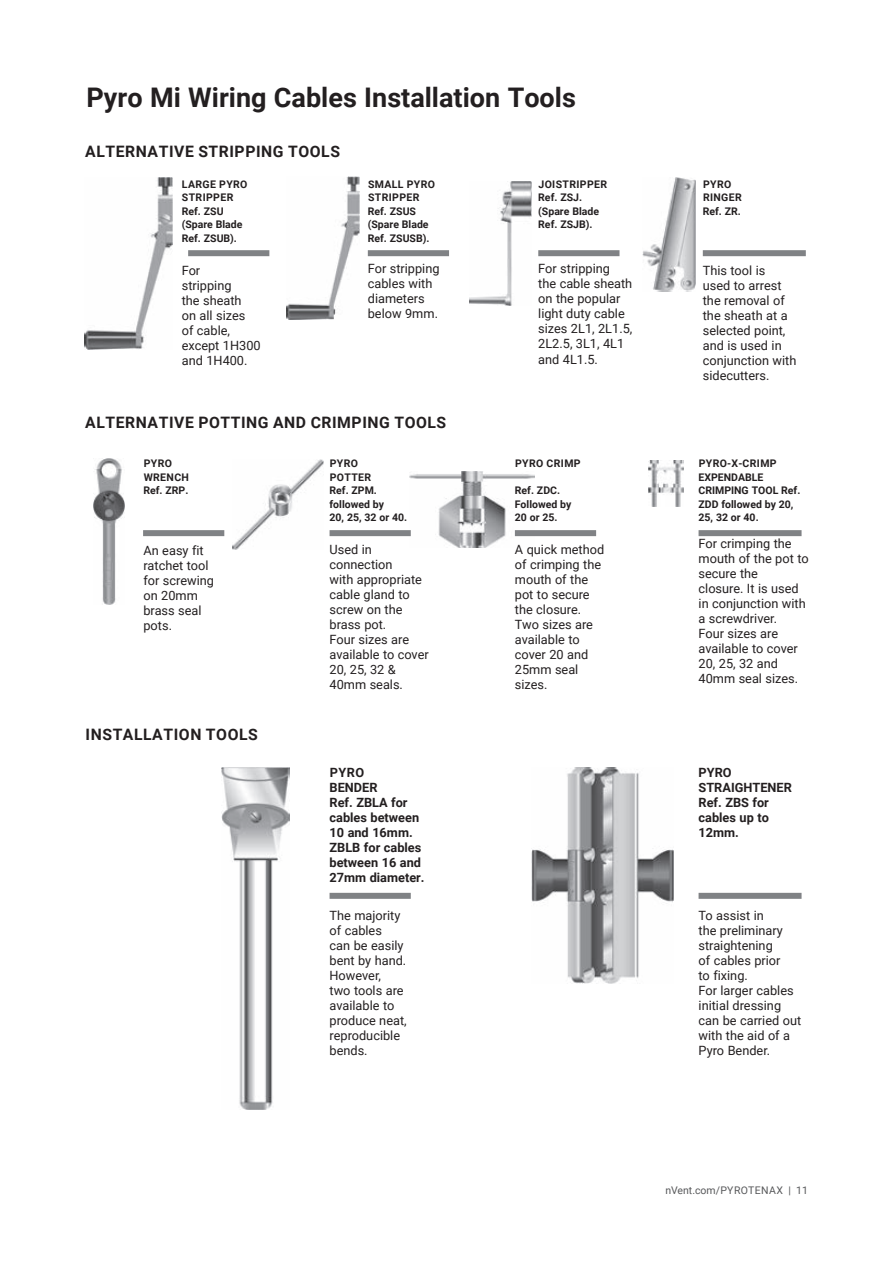
<style>
.page{position:relative;width:893px;height:1263px;background:#fff}
.page>*{position:absolute;margin:0;border:0;box-sizing:border-box;transform-origin:0 0}
.t1{font:700 27px "Roboto";color:#231f20}
.Header_1_10_5pt{font:700 15.75px "Roboto";letter-spacing:.035em;color:#231f20}
.Left_Indent_Text{font:12.75px/15px "Roboto";color:#231f20}
.Left_Indent_Text-2{font:700 12.75px/15px "Roboto";color:#231f20}
.Footnote_caption{font:700 10.5px/13.5px "Roboto";color:#231f20}
.Footnote_caption-2{font:700 10.5px/13.5px "Roboto";letter-spacing:.035em;color:#231f20}
.t2{font:10.5px "Roboto";letter-spacing:.02em;color:#57585a}
</style>
<div class="page">
<img style="left:409px;top:471px;width:125px;height:76px">
<img style="left:649px;top:460px;width:35px;height:46px">
<img style="left:94px;top:459px;width:31px;height:145px">
<div style="left:188px;top:250px;width:81px;height:6px;background:#808285"></div>
<div style="left:143px;top:530px;width:81px;height:6px;background:#808285"></div>
<div style="left:330px;top:893px;width:81px;height:6px;background:#808285"></div>
<div style="left:699px;top:893px;width:102px;height:6px;background:#808285"></div>
<div style="left:330px;top:530px;width:81px;height:6px;background:#808285"></div>
<div style="left:515px;top:530px;width:81px;height:6px;background:#808285"></div>
<div style="left:699px;top:530px;width:102px;height:6px;background:#808285"></div>
<div style="left:368px;top:250px;width:81px;height:6px;background:#808285"></div>
<div style="left:538px;top:250px;width:81px;height:6px;background:#808285"></div>
<div style="left:703px;top:250px;width:103px;height:6px;background:#808285"></div>
<img style="left:85px;top:178px;width:87px;height:172px">
<img style="left:286px;top:176px;width:73px;height:144px">
<img style="left:469px;top:181px;width:62px;height:125px">
<img style="left:643px;top:177px;width:52px;height:114px">
<img style="left:531px;top:767px;width:142px;height:217px">
<img style="left:222px;top:768px;width:67px;height:342px">
<img style="left:233px;top:460px;width:90px;height:89px">
<p class="t1" style="left:87px;top:78px;width:491px">Pyro Mi Wiring Cables Installation Tools</p>
<p class="Header_1_10_5pt" style="left:85px;top:140px;width:256px">ALTERNATIVE STRIPPING TOOLS</p>
<p class="Footnote_caption" style="left:182px;top:177px;width:67px">LARGE PYRO<br>STRIPPER<br>Ref. ZSU (Spare Blade<br>Ref. ZSUB).</p>
<p class="Footnote_caption" style="left:368px;top:177px;width:69px">SMALL PYRO<br>STRIPPER<br>Ref. ZSUS (Spare Blade<br>Ref. ZSUSB).</p>
<p class="Footnote_caption-2" style="left:703px;top:177px;width:40px">PYRO<br>RINGER<br>Ref. ZR.</p>
<p class="Footnote_caption" style="left:538px;top:177px;width:70px">JOISTRIPPER<br>Ref. ZSJ. (Spare Blade<br>Ref. ZSJB).</p>
<p class="Left_Indent_Text" style="left:182px;top:262px;width:20px">For</p>
<p class="Left_Indent_Text" style="left:182px;top:277px;width:61px">stripping the sheath</p>
<p class="Left_Indent_Text" style="left:182px;top:307px;width:65px">on all sizes</p>
<p class="Left_Indent_Text" style="left:182px;top:322px;width:80px">of cable, except 1H300 and 1H400.</p>
<p class="Left_Indent_Text" style="left:368px;top:261px;width:73px">For stripping cables with</p>
<p class="Left_Indent_Text" style="left:368px;top:291px;width:72px">diameters below 9mm.</p>
<p class="Header_1_10_5pt" style="left:85px;top:411px;width:362px">ALTERNATIVE POTTING AND CRIMPING TOOLS</p>
<p class="Footnote_caption-2" style="left:143px;top:456px;width:47px">PYRO<br>WRENCH<br>Ref. ZRP.</p>
<p class="Left_Indent_Text" style="left:143px;top:543px;width:72px">An easy fit ratchet tool for screwing on 20mm brass seal pots.</p>
<p class="Header_1_10_5pt" style="left:86px;top:723px;width:174px">INSTALLATION TOOLS</p>
<p class="Footnote_caption" style="left:330px;top:456px;width:79px">PYRO<br>POTTER<br>Ref. ZPM. followed by<br>20, 25, 32 or 40.</p>
<p class="Left_Indent_Text" style="left:330px;top:541px;width:65px">Used in connection</p>
<p class="Left_Indent_Text" style="left:330px;top:571px;width:101px">with appropriate cable gland to screw on the brass pot.<br>Four sizes are available to cover<br>20, 25, 32 &amp;<br>40mm seals.</p>
<p class="Left_Indent_Text-2" style="left:330px;top:765px;width:36px">PYRO</p>
<p class="Left_Indent_Text-2" style="left:330px;top:780px;width:80px">BENDER<br>Ref. ZBLA for</p>
<p class="Left_Indent_Text-2" style="left:330px;top:810px;width:91px">cables between</p>
<p class="Left_Indent_Text-2" style="left:330px;top:825px;width:85px">10 and 16mm.</p>
<p class="Left_Indent_Text-2" style="left:330px;top:840px;width:97px">ZBLB for cables between 16 and<br>27mm diameter.</p>
<p class="Left_Indent_Text" style="left:330px;top:908px;width:79px">The majority of cables<br>can be easily bent by hand.<br>However,<br>two tools are available to produce neat, reproducible bends.</p>
<p class="Left_Indent_Text" style="left:538px;top:261px;width:96px">For stripping<br>the cable sheath on the popular light duty cable sizes 2L1, 2L1.5,<br>2L2.5, 3L1, 4L1 and 4L1.5.</p>
<p class="Left_Indent_Text" style="left:703px;top:262px;width:86px">This tool is used to arrest the removal of the sheath at a selected point, and is used in</p>
<p class="Left_Indent_Text" style="left:703px;top:352px;width:95px">conjunction with sidecutters.</p>
<p class="Footnote_caption-2" style="left:515px;top:456px;width:67px">PYRO CRIMP</p>
<p class="Footnote_caption" style="left:515px;top:483px;width:58px">Ref. ZDC.<br>Followed by<br>20 or 25.</p>
<p class="Left_Indent_Text" style="left:515px;top:541px;width:91px">A quick method of crimping the mouth of the pot to secure the closure.<br>Two sizes are available to cover 20 and<br>25mm seal sizes.</p>
<p class="Footnote_caption" style="left:699px;top:456px;width:103px">PYRO-X-CRIMP<br>EXPENDABLE<br>CRIMPING TOOL Ref.<br>ZDD followed by 20,<br>25, 32 or 40.</p>
<p class="Left_Indent_Text" style="left:699px;top:535px;width:112px">For crimping the mouth of the pot to secure the<br>closure. It is used in conjunction with a screwdriver.<br>Four sizes are available to cover<br>20, 25, 32 and<br>40mm seal sizes.</p>
<p class="Left_Indent_Text-2" style="left:699px;top:764px;width:95px">PYRO<br>STRAIGHTENER<br>Ref. ZBS for cables up to<br>12mm.</p>
<p class="Left_Indent_Text" style="left:699px;top:908px;width:104px">To assist in<br>the preliminary straightening<br>of cables prior<br>to fixing.<br>For larger cables initial dressing can be carried out with the aid of a<br>Pyro Bender.</p>
<p class="t2" style="left:665px;top:1183px;width:144px">nVent.com/PYROTENAX | 11</p>
</div>
